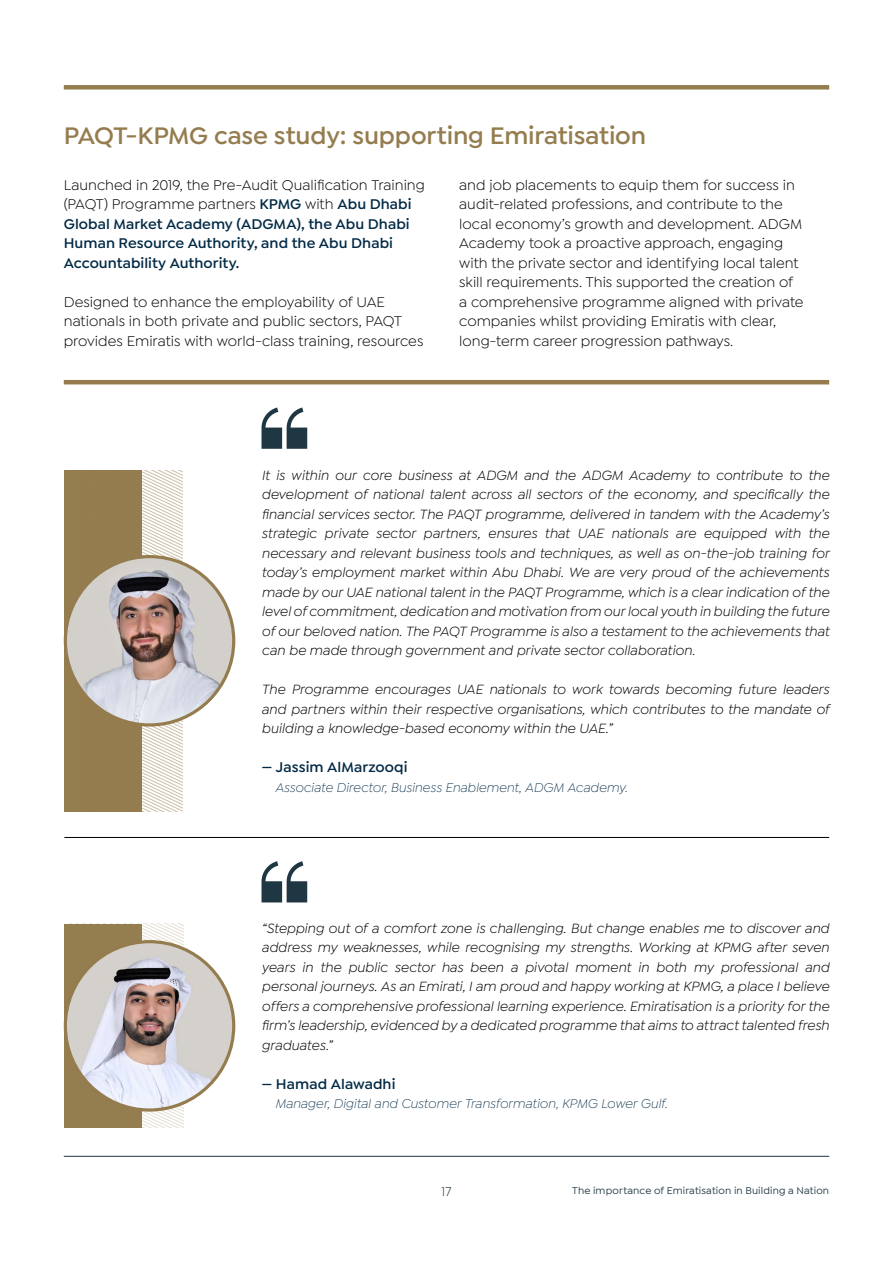
<style>
.page{position:relative;width:893px;height:1263px;background:#fff}
.page>*{position:absolute;margin:0;border:0;box-sizing:border-box;transform-origin:0 0}
.t1{font:600 25.5px "Isidora Sans";letter-spacing:-.005em;color:#947c4e}
.t2{font:15px/19.5px "Isidora Sans";color:#000}
.t3{font:600 15px/19.5px "Isidora Sans";letter-spacing:.005em;color:#002945}
.t4{font:italic 14.25px/19.5px "Isidora Sans";color:#000;text-align:justify}
.t5{font:italic 300 13.5px "Isidora Sans";color:#002945}
.t6{font:13.5px "Isidora Sans";color:#1f3742}
.t7{font:500 10.5px "Isidora Sans";letter-spacing:.015em;color:#1f3742}
.s1{font-weight:400;color:#000}
</style>
<div class="page">
<div style="left:64px;top:85px;width:765px;height:5px;background:#947d4f"></div>
<hr style="left:64px;top:1156px;width:765px;height:1px;background:#1f3742">
<hr style="left:0;top:0;width:1px;height:1263px;background:#e7e8e8">
<svg style="left:142px;top:924px;width:41px;height:204px"></svg>
<div style="left:64px;top:924px;width:78px;height:204px;background:#947d4f"></div>
<hr style="left:64px;top:380px;width:765px;height:4px;background:#947c4e">
<svg style="left:261px;top:861px;width:46px;height:41px"></svg>
<img style="left:65px;top:942px;width:169px;height:168px;border-radius:84px">
<hr style="left:64px;top:837px;width:765px;height:1px;background:#000">
<svg style="left:261px;top:407px;width:46px;height:42px"></svg>
<div style="left:64px;top:470px;width:78px;height:341px;background:#947d4f"></div>
<svg style="left:142px;top:470px;width:41px;height:341px"></svg>
<img style="left:65px;top:557px;width:169px;height:168px;border-radius:84px">
<h1 class="t1" style="left:64px;top:121px;width:584px">PAQT-KPMG case study: supporting Emiratisation</h1>
<p class="t2" style="left:459px;top:175px;width:346px">and job placements to equip them for success in audit-related professions, and contribute to the local economy’s growth and development. ADGM Academy took a proactive approach, engaging with the private sector and identifying local talent skill requirements. This supported the creation of a comprehensive programme aligned with private companies whilst providing Emiratis with clear, long-term career progression pathways.</p>
<p class="t3" style="left:64px;top:175px;width:363px"><span class="s1">Launched in 2019, the Pre-Audit Qualification Training (PAQT) Programme partners</span> KPMG <span class="s1">with</span> Abu Dhabi Global Market Academy (ADGMA), the Abu Dhabi Human Resource Authority, and the Abu Dhabi Accountability Authority.</p>
<p class="t2" style="left:64px;top:292px;width:361px">Designed to enhance the employability of UAE nationals in both private and public sectors, PAQT provides Emiratis with world-class training, resources</p>
<p class="t4" style="left:261px;top:465px;width:569px">It is within our core business at ADGM and the ADGM Academy to contribute to the development of national talent across all sectors of the economy, and specifically the financial services sector. The PAQT programme, delivered in tandem with the Academy’s strategic private sector partners, ensures that UAE nationals are equipped with the necessary and relevant business tools and techniques, as well as on-the-job training for today’s employment market within Abu Dhabi. We are very proud of the achievements made by our UAE national talent in the PAQT Programme, which is a clear indication of the level of commitment, dedication and motivation from our local youth in building the future of our beloved nation. The PAQT Programme is also a testament to the achievements that can be made through government and private sector collaboration.</p>
<p class="t4" style="left:261px;top:680px;width:569px">The Programme encourages UAE nationals to work towards becoming future leaders and partners within their respective organisations, which contributes to the mandate of building a knowledge-based economy within the UAE.”</p>
<p class="t3" style="left:261px;top:758px;width:148px">— Jassim AlMarzooqi</p>
<p class="t5" style="left:275px;top:780px;width:354px">Associate Director, Business Enablement, ADGM Academy.</p>
<p class="t4" style="left:261px;top:918px;width:569px">“Stepping out of a comfort zone is challenging. But change enables me to discover and address my weaknesses, while recognising my strengths. Working at KPMG after seven years in the public sector has been a pivotal moment in both my professional and personal journeys. As an Emirati, I am proud and happy working at KPMG, a place I believe offers a comprehensive professional learning experience. Emiratisation is a priority for the firm’s leadership, evidenced by a dedicated programme that aims to attract talented fresh graduates.”</p>
<p class="t3" style="left:261px;top:1074px;width:135px">— Hamad Alawadhi</p>
<p class="t5" style="left:275px;top:1096px;width:394px">Manager, Digital and Customer Transformation, KPMG Lower Gulf.</p>
<p class="t6" style="left:442px;top:1184px;width:11px">17</p>
<p class="t7" style="left:572px;top:1184px;width:258px">The importance of Emiratisation in Building a Nation</p>
</div>
